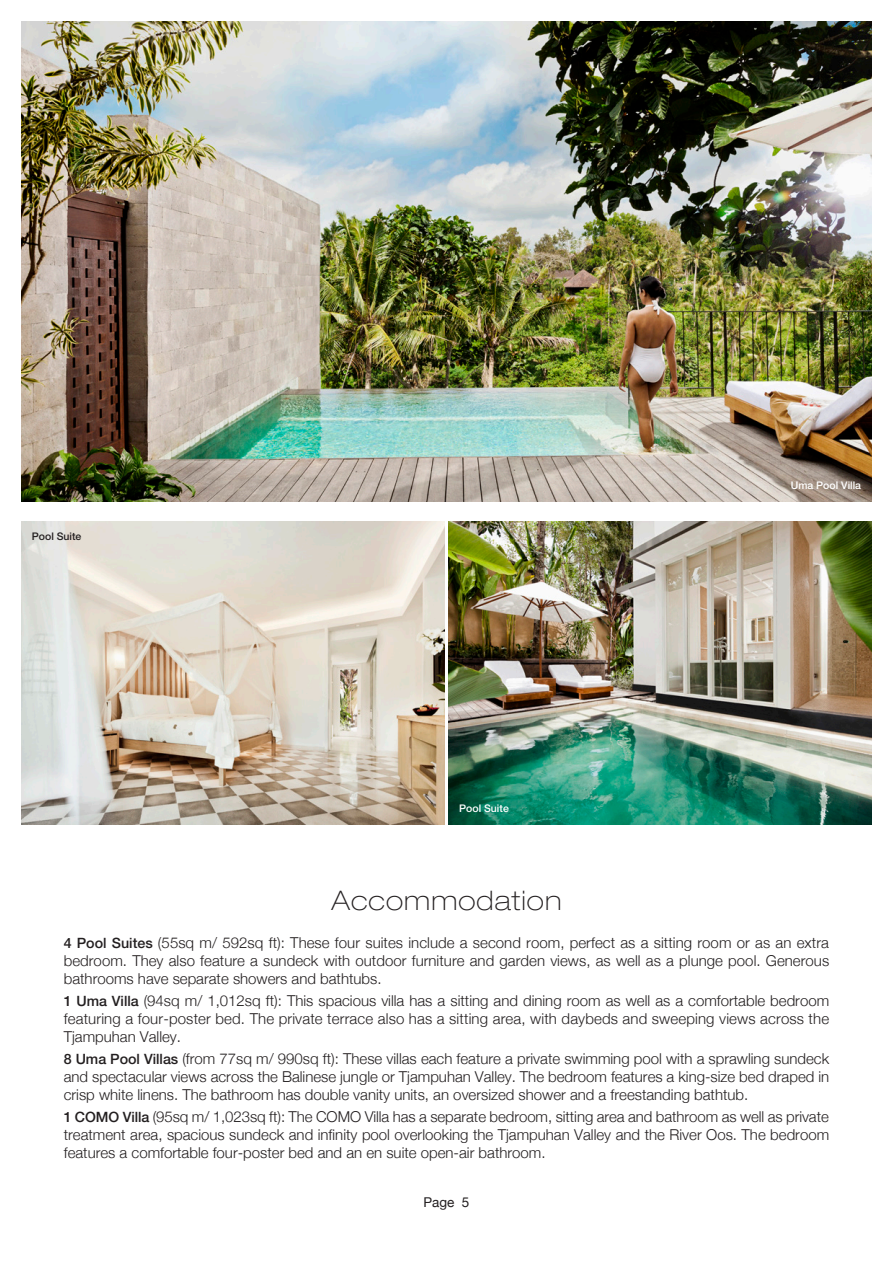
<style>
.page{position:relative;width:893px;height:1263px;background:#fff}
.page>*{position:absolute;margin:0;border:0;box-sizing:border-box;transform-origin:0 0}
.t1{font:100 expanded 27px "Helvetica Neue";letter-spacing:.04em;color:#231f20}
.t2{font:300 15px/18px "Helvetica Neue";color:#231f20;text-align:justify}
.t3{font:13.5px "Helvetica Neue";color:#231f20}
.Body_Copy{font:500 10.5px "Helvetica Neue";color:#fff}
.Body_Copy-2{font:500 10.5px "Helvetica Neue";color:#231f20}
.s1{font-weight:500;font-size:14.25px}
</style>
<div class="page">
<img style="left:21px;top:21px;width:851px;height:481px">
<img style="left:449px;top:521px;width:423px;height:303px">
<img style="left:21px;top:521px;width:423px;height:303px">
<p class="Body_Copy-2" style="left:32px;top:530px;width:51px">Pool Suite</p>
<p class="Body_Copy" style="left:459px;top:802px;width:51px">Pool Suite</p>
<p class="t1" style="left:331px;top:884px;width:232px">Accommodation</p>
<p class="Body_Copy" style="left:791px;top:479px;width:72px">Uma Pool Villa</p>
<p class="t2" style="left:64px;top:933px;width:767px"><span class="s1">4 Pool Suites</span> (55sq m/ 592sq ft): These four suites include a second room, perfect as a sitting room or as an extra bedroom. They also feature a sundeck with outdoor furniture and garden views, as well as a plunge pool. Generous bathrooms have separate showers and bathtubs.</p>
<p class="t2" style="left:64px;top:991px;width:767px"><span class="s1">1 Uma Villa</span> (94sq m/ 1,012sq ft): This spacious villa has a sitting and dining room as well as a comfortable bedroom featuring a four-poster bed. The private terrace also has a sitting area, with daybeds and sweeping views across the Tjampuhan Valley.</p>
<p class="t2" style="left:64px;top:1049px;width:767px"><span class="s1">8 Uma Pool Villas</span> (from 77sq m/ 990sq ft): These villas each feature a private swimming pool with a sprawling sundeck and spectacular views across the Balinese jungle or Tjampuhan Valley. The bedroom features a king-size bed draped in crisp white linens. The bathroom has double vanity units, an oversized shower and a freestanding bathtub.</p>
<p class="t2" style="left:64px;top:1108px;width:767px"><span class="s1">1 COMO Villa</span> (95sq m/ 1,023sq ft): The COMO Villa has a separate bedroom, sitting area and bathroom as well as private treatment area, spacious sundeck and infinity pool overlooking the Tjampuhan Valley and the River Oos. The bedroom features a comfortable four-poster bed and an en suite open-air bathroom.</p>
<p class="t3" style="left:423px;top:1194px;width:48px">Page 5</p>
</div>
